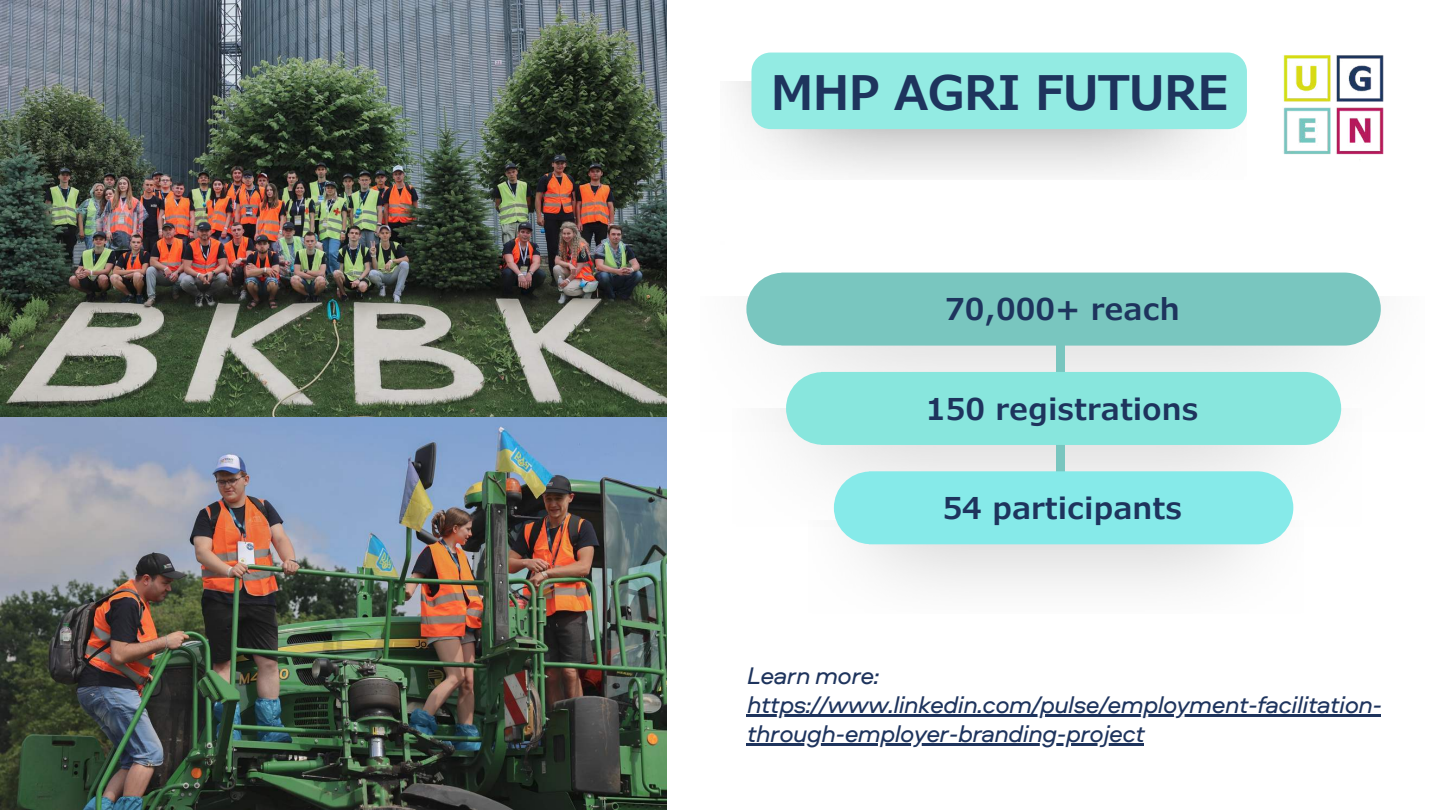
<style>
.page{position:relative;width:1440px;height:810px;background:#fff}
.page>*{position:absolute;margin:0;border:0;box-sizing:border-box;transform-origin:0 0}
.t1{font:600 47.5px "Verdana Pro";letter-spacing:-.03em;color:#1e345d}
.t2{font:600 30px "Verdana Pro";color:#1e345d}
.t3{font:italic 25px/29.2px "Aeroport";letter-spacing:-.03em;color:#1e345d}
</style>
<div class="page">
<img style="left:1283px;top:55px;width:101px;height:100px">
<img style="left:0;top:416px;width:667px;height:394px">
<hr style="left:746px;top:714px;width:635px;height:3px;background:#1e345d">
<hr style="left:746px;top:744px;width:397px;height:2px;background:#1e345d">
<img style="left:0;top:0;width:667px;height:416px">
<div style="left:751px;top:53px;width:496px;height:76px;background:#93ebe3;border-radius:19px"></div>
<div style="left:1057px;top:296px;width:8px;height:247px;background:#79c6bf"></div>
<div style="left:746px;top:273px;width:635px;height:73px;background:#79c6bf;border-radius:36px"></div>
<div style="left:786px;top:372px;width:555px;height:73px;background:#88e6dd;border-radius:36px"></div>
<div style="left:834px;top:471px;width:459px;height:73px;background:#86eae9;border-radius:36px"></div>
<h1 class="t1" style="left:770px;top:62px;width:460px">MHP AGRI FUTURE</h1>
<p class="t2" style="left:945px;top:290px;width:236px">70,000+ reach</p>
<p class="t2" style="left:926px;top:390px;width:274px">150 registrations</p>
<p class="t2" style="left:943px;top:489px;width:241px">54 participants</p>
<p class="t3" style="left:746px;top:660px;width:637px">Learn more: https://www.linkedin.com/pulse/employment-facilitation&shy;through-employer-branding-project</p>
</div>
